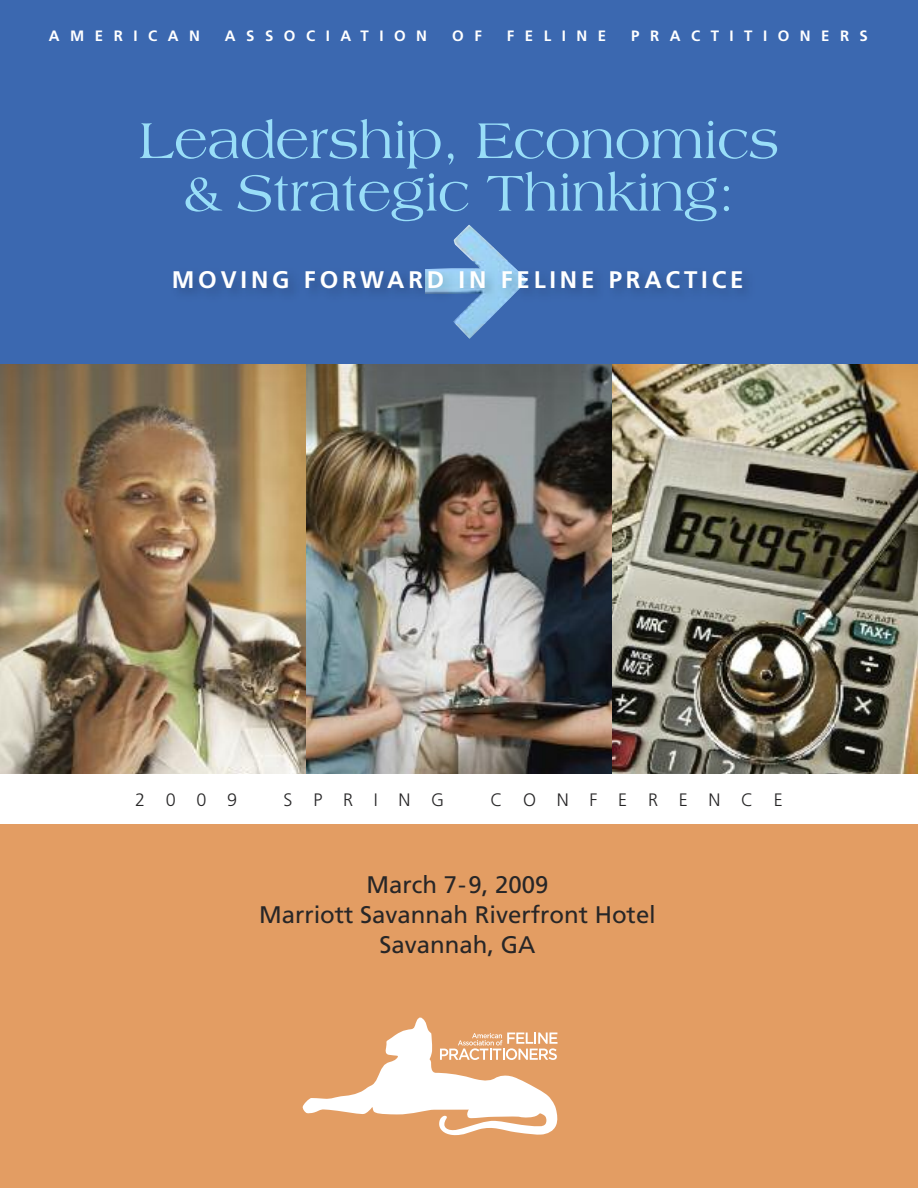
<style>
.page{position:relative;width:918px;height:1188px;background:#fff}
.page>*{position:absolute;margin:0;border:0;box-sizing:border-box;transform-origin:0 0}
.t1{font:54px/52.5px "Americana";letter-spacing:-.01em;color:#99def8;text-align:center}
.t2{font:24px/30px "Frutiger";color:#272627;text-align:center}
.t3{font:700 24px "Frutiger";letter-spacing:.16em;color:#fff}
.t4{font:300 18px "Frutiger";letter-spacing:1.15em;color:#272627}
.t5{font:700 15px "Frutiger";letter-spacing:.7em;color:#fff}
</style>
<div class="page">
<div style="left:0;top:654px;width:918px;height:534px;background:#e39d63"></div>
<img style="left:0;top:363px;width:306px;height:411px">
<img style="left:306px;top:363px;width:306px;height:411px">
<img style="left:612px;top:363px;width:306px;height:411px">
<div style="left:0;top:0;width:918px;height:363px;background:#3b68b0"></div>
<img style="left:453px;top:225px;width:55px;height:114px">
<img style="left:425px;top:261px;width:102px;height:63px">
<div style="left:0;top:774px;width:918px;height:50px;background:#fff"></div>
<svg style="left:303px;top:1018px;width:255px;height:117px"></svg>
<p class="t5" style="left:49px;top:30px;width:152px">AMERICAN</p>
<p class="t5" style="left:225px;top:30px;width:204px">ASSOCIATION</p>
<p class="t5" style="left:452px;top:30px;width:31px">O F</p>
<p class="t5" style="left:507px;top:30px;width:101px">FELINE</p>
<p class="t5" style="left:631px;top:30px;width:238px">PRACTITIONERS</p>
<h1 class="t1" style="left:138px;top:117px;width:643px">Leadership, Economics &amp; Strategic Thinking:</h1>
<p class="t3" style="left:172px;top:270px;width:573px">MOVING FORWARD IN FELINE PRACTICE</p>
<p class="t4" style="left:135px;top:792px;width:104px">2009</p>
<p class="t4" style="left:284px;top:792px;width:162px">SPRING</p>
<p class="t4" style="left:491px;top:792px;width:294px">CONFERENCE</p>
<p class="t2" style="left:259px;top:871px;width:398px">March 7-9, 2009<br>Marriott Savannah Riverfront Hotel<br>Savannah, GA</p>
</div>
